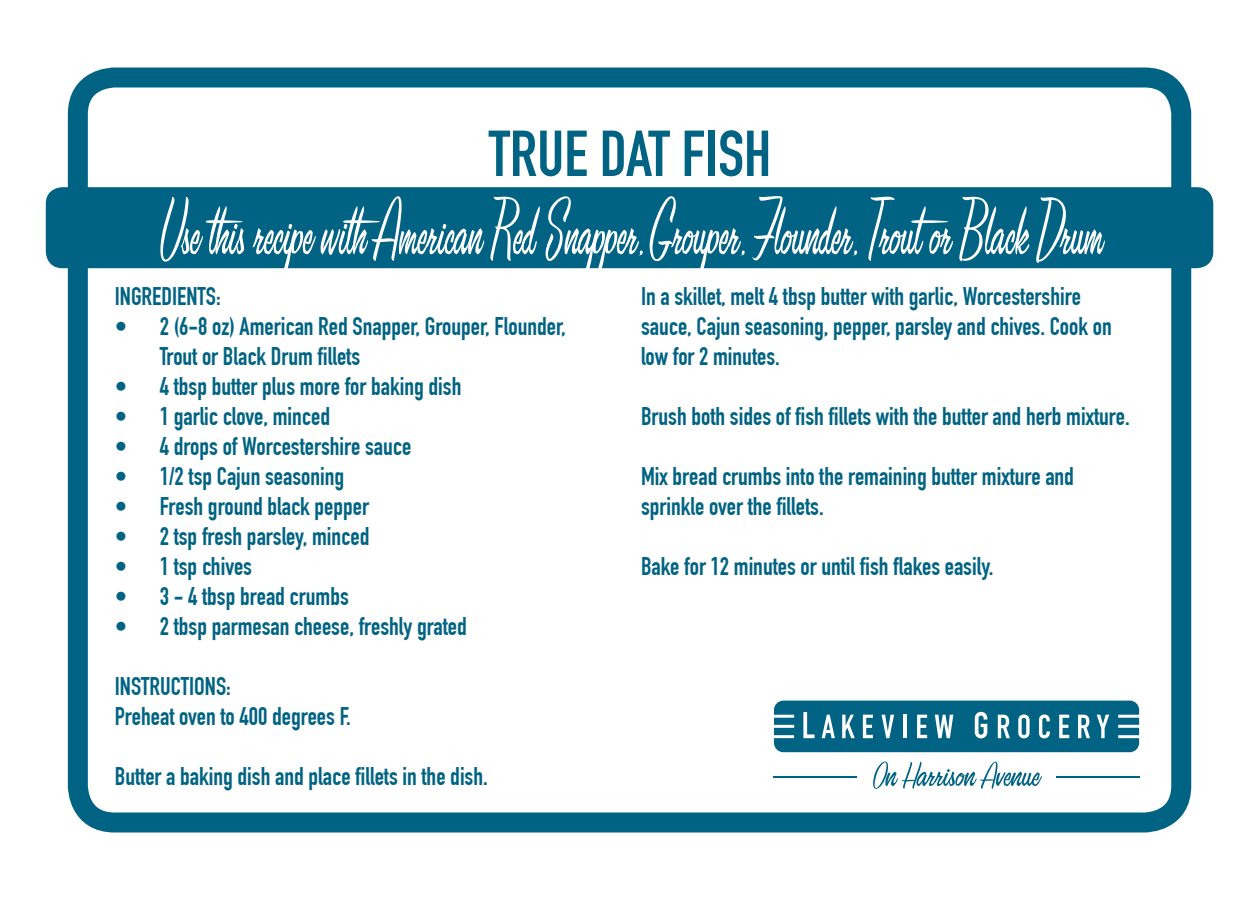
<style>
.page{position:relative;width:1260px;height:900px;background:#fff}
.page>*{position:absolute;margin:0;border:0;box-sizing:border-box;transform-origin:0 0}
.t1{font:87.5px "Leisure Script";color:#fff}
.t2{font:63.75px "DIN Engschrift Std";color:#006383}
.t3{font:25px/30px "DIN Engschrift Std";color:#006383}
</style>
<div class="page">
<div style="left:68px;top:68px;width:1123px;height:764px;border:20px solid #006383;border-radius:37px"></div>
<div style="left:46px;top:187px;width:1167px;height:81px;background:#006383;border-radius:17px"></div>
<svg style="left:774px;top:701px;width:365px;height:51px"></svg>
<svg style="left:873px;top:762px;width:169px;height:27px"></svg>
<hr style="left:774px;top:776px;width:83px;height:2px;background:#006383">
<hr style="left:1056px;top:776px;width:83px;height:2px;background:#006383">
<h2 class="t2" style="left:489px;top:116px;width:284px">TRUE DAT FISH</h2>
<h1 class="t1" style="left:160px;top:179px;width:946px">Use this recipe with American Red Snapper, Grouper, Flounder, Trout or Black Drum</h1>
<p class="t3" style="left:641px;top:282px;width:472px">In a skillet, melt 4 tbsp butter with garlic, Worcestershire sauce, Cajun seasoning, pepper, parsley and chives. Cook on low for 2 minutes.</p>
<p class="t3" style="left:115px;top:282px;width:107px">INGREDIENTS:</p>
<p class="t3" style="left:160px;top:312px;width:408px;text-indent:-45px">• 2 (6-8 oz) American Red Snapper, Grouper, Flounder,<br>Trout or Black Drum fillets</p>
<p class="t3" style="left:115px;top:372px;width:348px">• 4 tbsp butter plus more for baking dish</p>
<p class="t3" style="left:115px;top:402px;width:217px">• 1 garlic clove, minced</p>
<p class="t3" style="left:115px;top:432px;width:298px">• 4 drops of Worcestershire sauce</p>
<p class="t3" style="left:115px;top:462px;width:231px">• 1/2 tsp Cajun seasoning</p>
<p class="t3" style="left:115px;top:492px;width:256px">• Fresh ground black pepper</p>
<p class="t3" style="left:115px;top:522px;width:256px">• 2 tsp fresh parsley, minced</p>
<p class="t3" style="left:115px;top:552px;width:139px">• 1 tsp chives</p>
<p class="t3" style="left:115px;top:582px;width:236px">• 3 - 4 tbsp bread crumbs</p>
<p class="t3" style="left:115px;top:612px;width:354px">• 2 tbsp parmesan cheese, freshly grated</p>
<p class="t3" style="left:115px;top:672px;width:237px">INSTRUCTIONS:<br>Preheat oven to 400 degrees F.</p>
<p class="t3" style="left:115px;top:762px;width:375px">Butter a baking dish and place fillets in the dish.</p>
<p class="t3" style="left:641px;top:402px;width:490px">Brush both sides of fish fillets with the butter and herb mixture.</p>
<p class="t3" style="left:641px;top:462px;width:435px">Mix bread crumbs into the remaining butter mixture and sprinkle over the fillets.</p>
<p class="t3" style="left:641px;top:552px;width:354px">Bake for 12 minutes or until fish flakes easily.</p>
</div>
